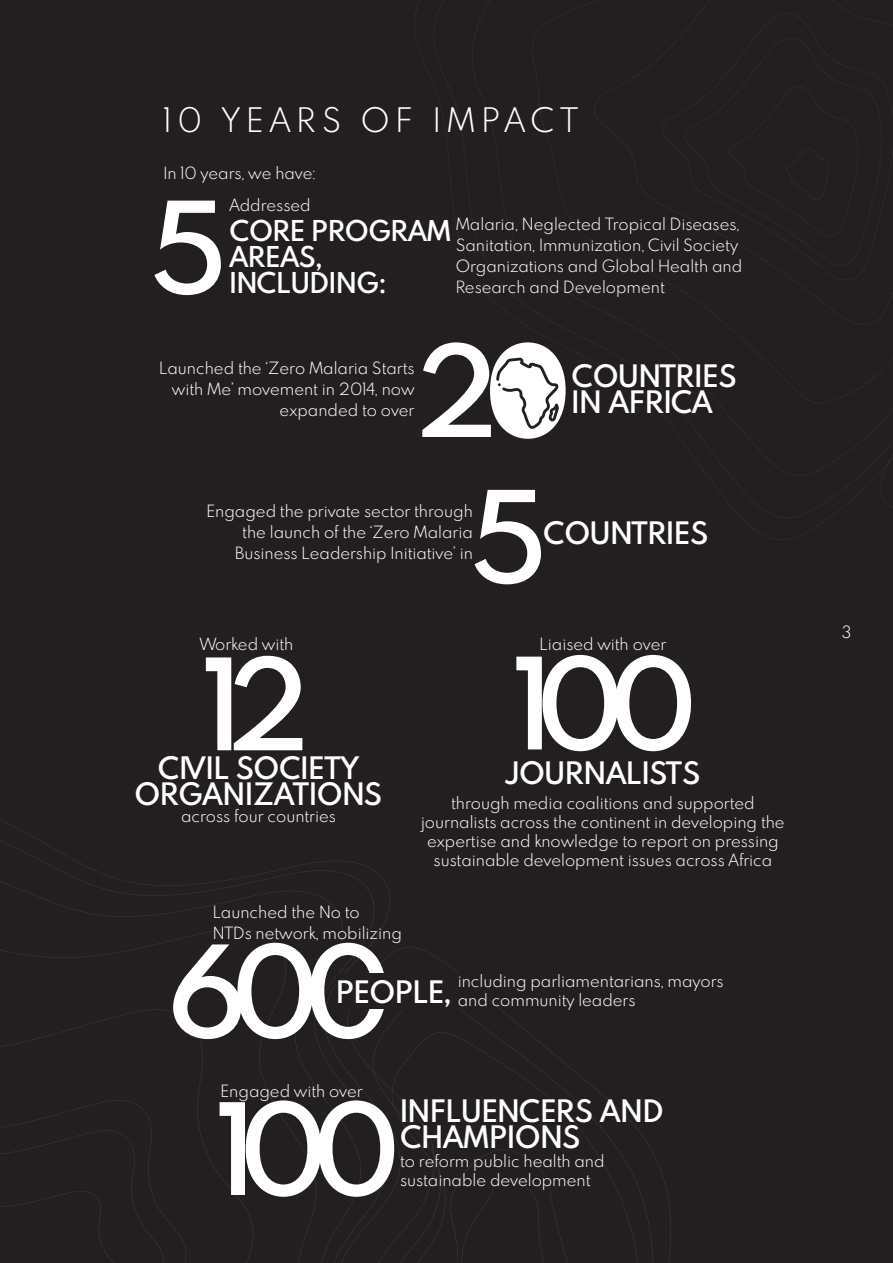
<style>
.page{position:relative;width:893px;height:1263px;background:#231f20}
.page>*{position:absolute;margin:0;border:0;box-sizing:border-box;transform-origin:0 0}
.t1{font:600 112.5px "Spartan MB";letter-spacing:-.13em;color:#fff}
.t2{font:300 30px "Spartan MB";letter-spacing:.2em;color:#fff}
.t3{font:600 27.45px/26.1px "Spartan MB";color:#fff}
.t4{font:600 25.5px/26.1px "Spartan MB";color:#fff}
.t5{font:300 15px/21px "Spartan MB";color:#fff}
</style>
<div class="page">
<svg style="left:0;top:820px;width:390px;height:125px"></svg>
<svg style="left:0;top:945px;width:671px;height:318px"></svg>
<svg style="left:696px;top:0;width:197px;height:509px"></svg>
<svg style="left:496px;top:348px;width:67px;height:88px"></svg>
<div style="left:336px;top:973px;width:153px;height:36px;background:#231f20"></div>
<p class="t2" style="left:163px;top:98px;width:416px">10 YEARS OF IMPACT</p>
<p class="t5" style="left:163px;top:162px;width:154px">In 10 years, we have:</p>
<p class="t5" style="left:229px;top:194px;width:83px">Addressed</p>
<p class="t4" style="left:229px;top:217px;width:223px">CORE PROGRAM<br>AREAS,</p>
<p class="t1" style="left:151px;top:162px;width:77px">5</p>
<p class="t5" style="left:456px;top:214px;width:288px">Malaria, Neglected Tropical Diseases, Sanitation, Immunization, Civil Society Organizations and Global Health and Research and Development</p>
<p class="t4" style="left:229px;top:269px;width:158px">INCLUDING:</p>
<p class="t1" style="left:414px;top:306px;width:159px">20</p>
<p class="t5" style="left:159px;top:357px;width:257px;text-align:right">Launched the ‘Zero Malaria Starts with Me’ movement in 2014, now expanded to over</p>
<p class="t3" style="left:572px;top:362px;width:166px">COUNTRIES</p>
<p class="t3" style="left:572px;top:388px;width:142px">IN AFRICA</p>
<p class="t1" style="left:471px;top:452px;width:77px">5</p>
<p class="t5" style="left:206px;top:500px;width:268px;text-align:right">Engaged the private sector through the launch of the ‘Zero Malaria<br>Business Leadership Initiative’ in</p>
<p class="t3" style="left:543px;top:519px;width:166px">COUNTRIES</p>
<p class="t5" style="left:200px;top:633px;width:95px">Worked with</p>
<p class="t5" style="left:540px;top:633px;width:128px">Liaised with over</p>
<p class="t1" style="left:207px;top:619px;width:105px">12</p>
<p class="t3" style="left:135px;top:780px;width:249px">ORGANIZATIONS</p>
<p class="t5" style="left:181px;top:805px;width:156px">across four countries</p>
<p class="t3" style="left:158px;top:754px;width:203px">CIVIL SOCIETY</p>
<p class="t1" style="left:517px;top:618px;width:181px">100</p>
<p class="t3" style="left:506px;top:759px;width:196px">JOURNALISTS</p>
<p class="t5" style="left:421px;top:793px;width:365px;line-height:19.2px;text-align:center">through media coalitions and supported journalists across the continent in developing the expertise and knowledge to report on pressing sustainable development issues across Africa</p>
<p class="t5" style="left:213px;top:901px;width:191px">Launched the No to<br>NTDs network, mobilizing</p>
<p class="t3" style="left:336px;top:978px;width:117px">PEOPLE,</p>
<p class="t5" style="left:458px;top:971px;width:267px;line-height:19.2px">including parliamentarians, mayors and community leaders</p>
<p class="t1" style="left:168px;top:906px;width:225px">600</p>
<p class="t5" style="left:221px;top:1080px;width:144px">Engaged with over</p>
<p class="t3" style="left:400px;top:1097px;width:265px">INFLUENCERS AND<br>CHAMPIONS</p>
<p class="t1" style="left:221px;top:1064px;width:181px">100</p>
<p class="t5" style="left:400px;top:1151px;width:206px;line-height:19.2px">to reform public health and sustainable development</p>
<p class="t5" style="left:842px;top:621px;width:11px">3</p>
</div>
